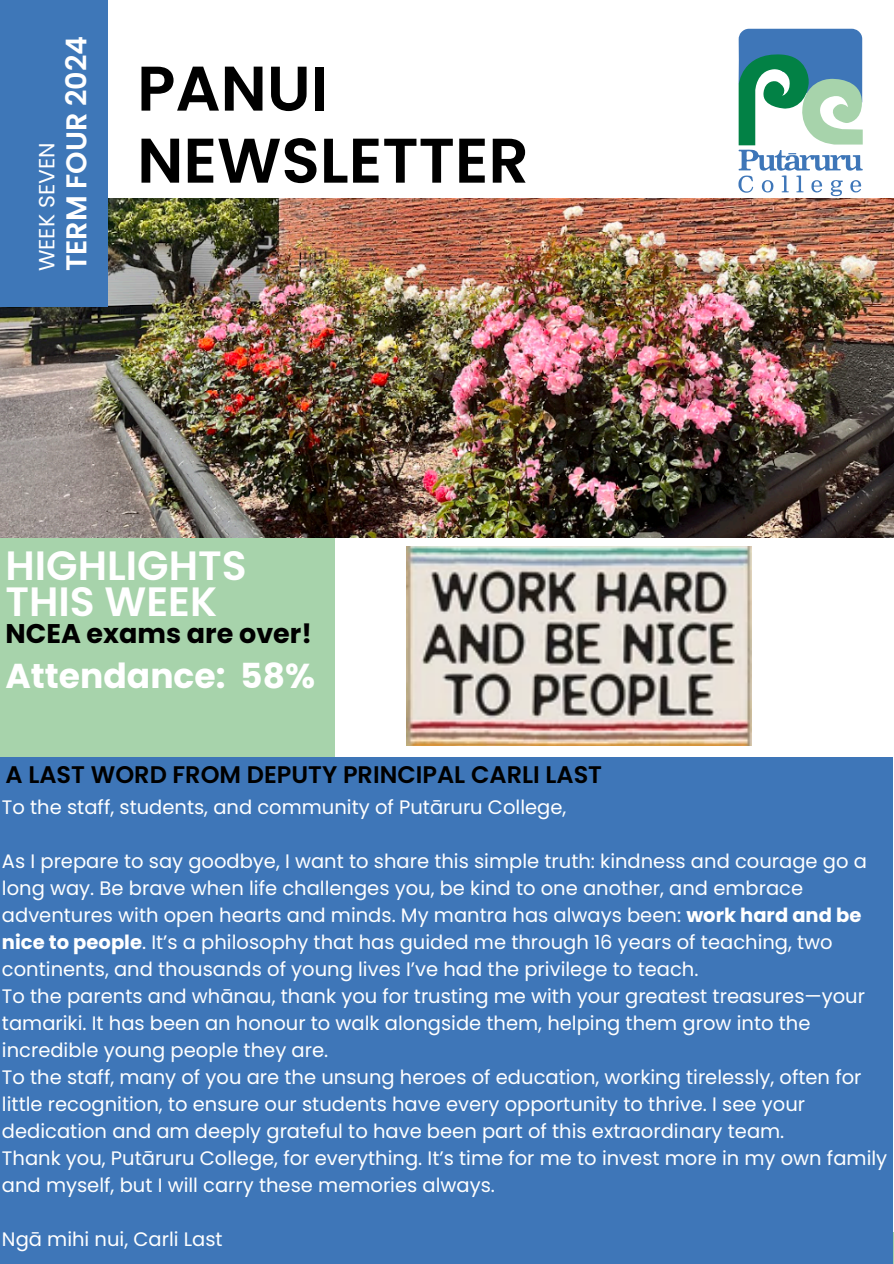
<style>
.page{position:relative;width:894px;height:1264px;background:#fff}
.page>*{position:absolute;margin:0;border:0;box-sizing:border-box;transform-origin:0 0}
.t1{font:600 63px/72px "Poppins";color:#000}
.t2{font:600 40.95px/36px "Poppins";color:#fff}
.t3{font:700 34.5px "Poppins";color:#fff}
.t4{font:600 28.65px "Poppins";color:#fff}
.t5{font:700 27px "Poppins";color:#000}
.t6{font:600 24px "Poppins";color:#000}
.t7{font:21.9px "Poppins";color:#fff}
.t8{font:19.5px/27px "Poppins";color:#fff}
.s1{font-weight:700}
</style>
<div class="page">
<div style="left:0;top:513px;width:335px;height:380px;background:#a7d3ab"></div>
<img style="left:0;top:198px;width:893px;height:339px">
<div style="left:0;top:0;width:107px;height:306px;background:#3e77b8"></div>
<div style="left:0;top:757px;width:893px;height:506px;background:#3e76b8"></div>
<svg style="left:738px;top:29px;width:124px;height:167px"></svg>
<img style="left:406px;top:547px;width:344px;height:198px">
<p class="t7" style="left:31px;top:271px;width:130px;rotate:-90deg">WEEK SEVEN</p>
<p class="t4" style="left:56px;top:271px;width:237px;rotate:-90deg">TERM FOUR 2024</p>
<p class="t1" style="left:137px;top:53px;width:393px">PANUI<br>NEWSLETTER</p>
<h4 class="t2" style="left:6px;top:548px;width:242px">HIGHLIGHTS<br>THIS WEEK</h4>
<p class="t5" style="left:6px;top:615px;width:308px">NCEA exams are over!</p>
<p class="t3" style="left:6px;top:652px;width:311px">Attendance: 58%</p>
<p class="t6" style="left:6px;top:757px;width:598px">A LAST WORD FROM DEPUTY PRINCIPAL CARLI LAST</p>
<h6 class="t8" style="left:2px;top:793px;width:565px">To the staff, students, and community of Putāruru College,</h6>
<h3 class="t8" style="left:2px;top:847px;width:866px">As I prepare to say goodbye, I want to share this simple truth: kindness and courage go a long way. Be brave when life challenges you, be kind to one another, and embrace adventures with open hearts and minds. My mantra has always been: <span class="s1">work hard and be nice to people</span>. It’s a philosophy that has guided me through 16 years of teaching, two continents, and thousands of young lives I’ve had the privilege to teach.</h3>
<p class="t8" style="left:2px;top:982px;width:864px">To the parents and whānau, thank you for trusting me with your greatest treasures—your tamariki. It has been an honour to walk alongside them, helping them grow into the incredible young people they are.</p>
<h1 class="t8" style="left:2px;top:1063px;width:860px">To the staff, many of you are the unsung heroes of education, working tirelessly, often for little recognition, to ensure our students have every opportunity to thrive. I see your dedication and am deeply grateful to have been part of this extraordinary team.</h1>
<p class="t8" style="left:2px;top:1144px;width:886px">Thank you, Putāruru College, for everything. It’s time for me to invest more in my own family and myself, but I will carry these memories always.</p>
<h2 class="t8" style="left:2px;top:1225px;width:222px">Ngā mihi nui, Carli Last</h2>
</div>
